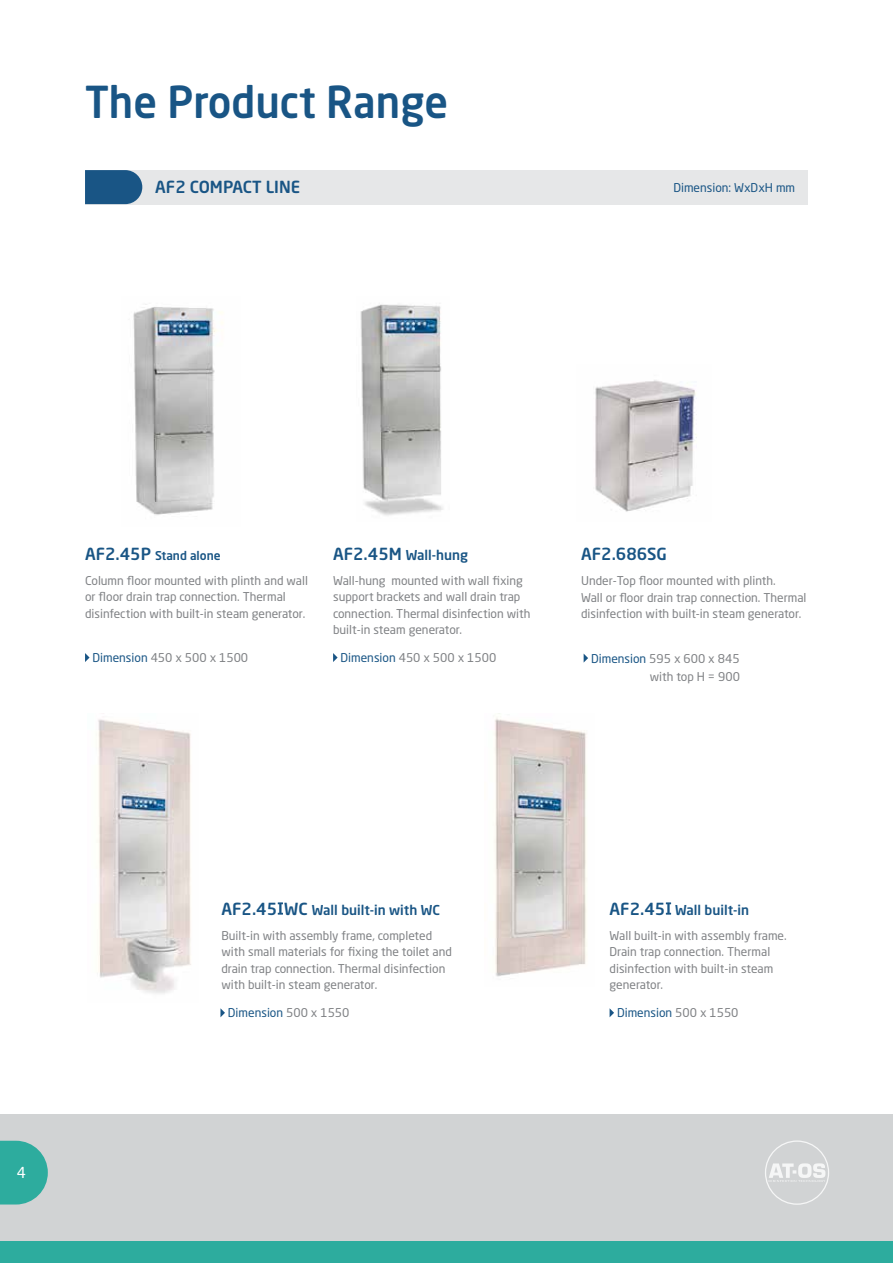
<style>
.page{position:relative;width:893px;height:1263px;background:#fff}
.page>*{position:absolute;margin:0;border:0;box-sizing:border-box;transform-origin:0 0}
.t1{font:500 43.5px "Neo Sans Std";color:#195585;scale:.95 1}
.t2{font:500 16.5px "Neo Sans Std";color:#195585}
.t3{font:15px "Neo Sans Pro";color:#fff}
.t4{font:500 13.5px "Neo Sans Std";color:#195585}
.t5{font:12px/16.5px "Neo Sans Pro";color:#808285}
.t6{font:12px "Neo Sans Pro";color:#195585}
.t7{font:500 12px "Neo Sans Std";color:#195585}
.s1{font-size:16.5px}
.s2{color:#195585}
.s3{color:#808285}
</style>
<div class="page">
<img style="left:98px;top:719px;width:93px;height:275px">
<img style="left:595px;top:380px;width:102px;height:132px">
<img style="left:133px;top:304px;width:90px;height:211px">
<img style="left:360px;top:304px;width:83px;height:212px">
<img style="left:494px;top:718px;width:93px;height:259px">
<svg style="left:666px;top:902px;width:5px;height:13px"></svg>
<svg style="left:85px;top:653px;width:5px;height:9px"></svg>
<svg style="left:333px;top:653px;width:5px;height:9px"></svg>
<svg style="left:278px;top:902px;width:5px;height:13px"></svg>
<svg style="left:220px;top:1008px;width:5px;height:9px"></svg>
<svg style="left:584px;top:654px;width:4px;height:8px"></svg>
<svg style="left:610px;top:1009px;width:4px;height:8px"></svg>
<div style="left:85px;top:170px;width:723px;height:34px;background:#e6e7e8"></div>
<svg style="left:85px;top:170px;width:57px;height:34px;background:#255e8b"></svg>
<div style="left:0;top:1114px;width:893px;height:149px;background:#d1d3d4"></div>
<div style="left:0;top:1242px;width:893px;height:21px;background:#2dac9e"></div>
<svg style="left:0;top:1141px;width:48px;height:63px;background:#44b1a5"></svg>
<svg style="left:765px;top:1140px;width:64px;height:65px"></svg>
<h1 class="t1" style="left:85px;top:75px;width:384px">The Product Range</h1>
<h2 class="t2" style="left:155px;top:177px;width:46px">AF2 compact</h2>
<h2 class="t2" style="left:266px;top:177px;width:36px">line</h2>
<p class="t6" style="left:673px;top:180px;width:123px">Dimension: WxDxH mm</p>
<p class="t7" style="left:85px;top:548px;width:137px"><span class="s1">AF2.45P</span> Stand alone</p>
<p class="t5" style="left:85px;top:572px;width:224px">Column floor mounted with plinth and wall or floor drain trap connection. Thermal disinfection with built-in steam generator.</p>
<p class="t5" style="left:93px;top:649px;width:157px"><span class="s2">Dimension</span> 450 x 500 x 1500</p>
<p class="t4" style="left:333px;top:546px;width:137px"><span class="s1">AF2.45M</span> Wall-hung</p>
<p class="t5" style="left:333px;top:572px;width:199px">Wall-hung mounted with wall fixing support brackets and wall drain trap connection. Thermal disinfection with built-in steam generator.</p>
<p class="t5" style="left:341px;top:649px;width:157px"><span class="s2">Dimension</span> 450 x 500 x 1500</p>
<h2 class="t2" style="left:581px;top:543px;width:87px">AF2.686SG</h2>
<p class="t5" style="left:581px;top:573px;width:227px">Under-Top floor mounted with plinth.<br>Wall or floor drain trap connection. Thermal disinfection with built-in steam generator.</p>
<p class="t5" style="left:591px;top:649px;width:150px;line-height:18px;text-align:right"><span class="s2">Dimension</span> 595 x 600 x 845 with top H = 900</p>
<p class="t3" style="left:17px;top:1163px;width:11px">4</p>
<p class="t4" style="left:221px;top:901px;width:220px"><span class="s1">AF2.45 WC</span> Wall built-in with WC</p>
<p class="t5" style="left:221px;top:927px;width:232px">Built-in with assembly frame, completed with small materials for fixing the toilet and drain trap connection. Thermal disinfection with built-in steam generator.</p>
<p class="t6" style="left:228px;top:1005px;width:123px">Dimension <span class="s3">500 x 1550</span></p>
<p class="t4" style="left:610px;top:901px;width:141px"><span class="s1">AF2.45</span> Wall built-in</p>
<p class="t5" style="left:610px;top:927px;width:179px">Wall built-in with assembly frame.<br>Drain trap connection. Thermal disinfection with built-in steam generator.</p>
<p class="t6" style="left:617px;top:1005px;width:123px">Dimension <span class="s3">500 x 1550</span></p>
</div>
